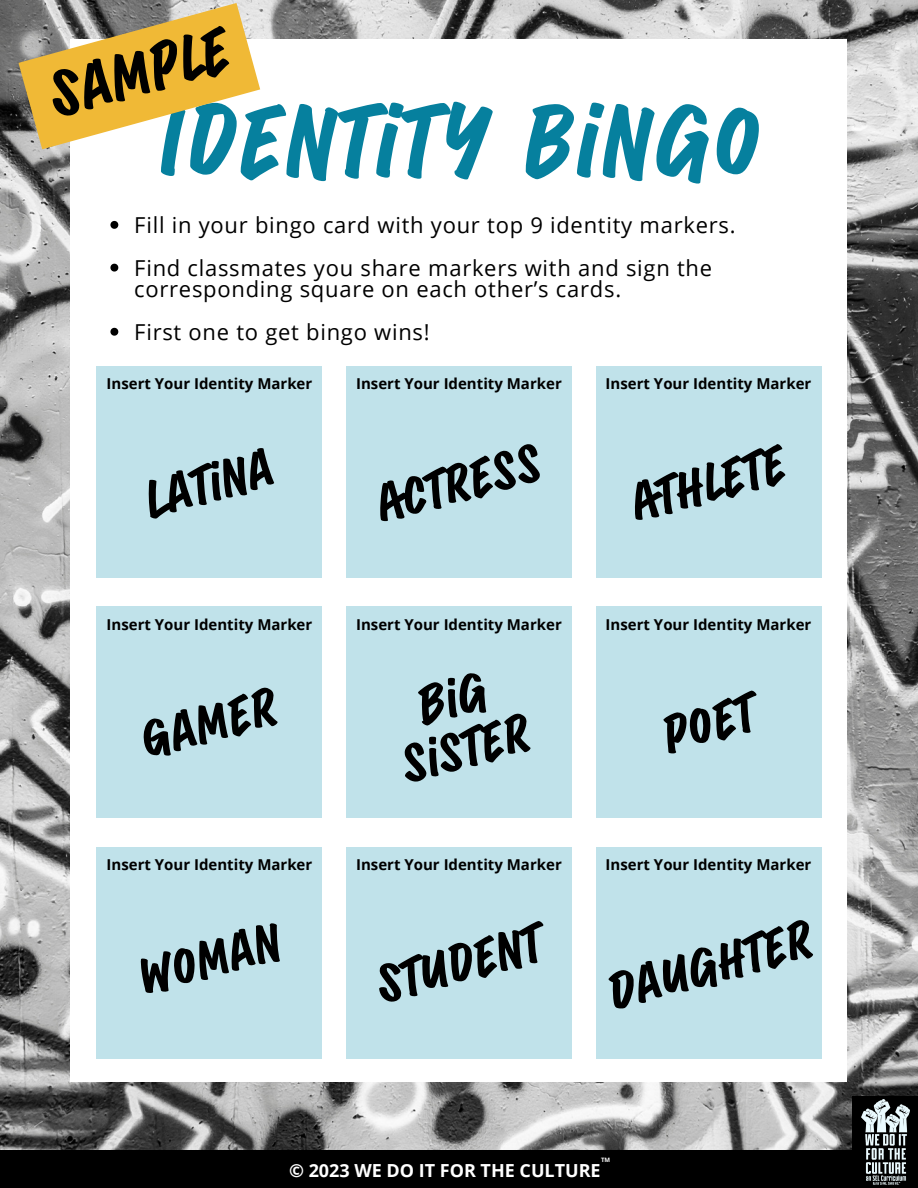
<style>
.page{position:relative;width:918px;height:1188px;background:#fff}
.page>*{position:absolute;margin:0;border:0;box-sizing:border-box;transform-origin:0 0}
.t1{font:700 82.5px "Sandwich Marker Pro";letter-spacing:.025em;color:#06809e}
.t2{font:700 52.5px "Sandwich Marker Pro";color:#000}
.t3{font:700 43.5px "Sandwich Marker Pro";color:#000}
.t4{font:22.05px/21.3px "Open Sans";letter-spacing:.035em;color:#000}
.t5{font:700 18px "Open Sans";color:#fff}
.t6{font:700 15px "Open Sans";color:#000}
.t7{font:700 6px "Open Sans";color:#fff}
</style>
<div class="page">
<img style="left:0;top:0;width:918px;height:1150px">
<div style="left:853px;top:1096px;width:65px;height:92px;background:#000"></div>
<div style="left:71px;top:39px;width:776px;height:1043px;background:#fff"></div>
<div style="left:97px;top:366px;width:225px;height:212px;background:#c0e2ea"></div>
<div style="left:97px;top:606px;width:225px;height:212px;background:#c0e2ea"></div>
<div style="left:97px;top:847px;width:225px;height:212px;background:#c0e2ea"></div>
<div style="left:346px;top:366px;width:226px;height:212px;background:#c0e2ea"></div>
<div style="left:346px;top:606px;width:226px;height:212px;background:#c0e2ea"></div>
<div style="left:346px;top:847px;width:226px;height:212px;background:#c0e2ea"></div>
<div style="left:596px;top:366px;width:225px;height:212px;background:#c0e2ea"></div>
<div style="left:596px;top:606px;width:225px;height:212px;background:#c0e2ea"></div>
<div style="left:596px;top:847px;width:225px;height:212px;background:#c0e2ea"></div>
<div style="left:0;top:1150px;width:918px;height:38px;background:#000"></div>
<img style="left:861px;top:1100px;width:49px;height:84px">
<svg style="left:110px;top:221px;width:8px;height:8px"></svg>
<svg style="left:110px;top:264px;width:8px;height:8px"></svg>
<svg style="left:110px;top:328px;width:8px;height:8px"></svg>
<svg style="left:18px;top:3px;width:242px;height:146px"></svg>
<p class="t2" style="left:42px;top:67px;width:186px;rotate:-15deg">SAMPLE</p>
<p class="t1" style="left:158px;top:93px;width:603px">IDENTITY BINGO</p>
<p class="t4" style="left:134px;top:214px;width:603px">Fill in your bingo card with your top 9 identity markers.</p>
<p class="t4" style="left:134px;top:257px;width:579px">Find classmates you share markers with and sign the corresponding square on each other’s cards.</p>
<p class="t4" style="left:134px;top:321px;width:297px">First one to get bingo wins!</p>
<p class="t6" style="left:107px;top:373px;width:207px">Insert Your Identity Marker</p>
<p class="t6" style="left:356px;top:373px;width:207px">Insert Your Identity Marker</p>
<p class="t6" style="left:606px;top:373px;width:207px">Insert Your Identity Marker</p>
<p class="t3" style="left:139px;top:476px;width:132px;rotate:-15deg">LATINA</p>
<p class="t3" style="left:370px;top:481px;width:170px;rotate:-15deg">ACTRESS</p>
<p class="t3" style="left:625px;top:480px;width:160px;rotate:-15deg">ATHLETE</p>
<p class="t6" style="left:107px;top:614px;width:207px">Insert Your Identity Marker</p>
<p class="t6" style="left:356px;top:614px;width:207px">Insert Your Identity Marker</p>
<p class="t6" style="left:606px;top:614px;width:207px">Insert Your Identity Marker</p>
<p class="t3" style="left:135px;top:717px;width:140px;rotate:-15deg">GAMER</p>
<p class="t3" style="left:395px;top:741px;width:132px;rotate:-15deg">SISTER</p>
<p class="t3" style="left:656px;top:711px;width:95px;rotate:-15deg">POET</p>
<p class="t6" style="left:107px;top:854px;width:207px">Insert Your Identity Marker</p>
<p class="t6" style="left:356px;top:854px;width:207px">Insert Your Identity Marker</p>
<p class="t6" style="left:606px;top:854px;width:207px">Insert Your Identity Marker</p>
<p class="t3" style="left:132px;top:954px;width:148px;rotate:-15deg">WOMAN</p>
<p class="t3" style="left:370px;top:962px;width:170px;rotate:-15deg">STUDENT</p>
<p class="t3" style="left:602px;top:968px;width:211px;rotate:-15deg">DAUGHTER</p>
<p class="t7" style="left:601px;top:1156px;width:11px">TM</p>
<p class="t5" style="left:289px;top:1158px;width:313px">© 2023 WE DO IT FOR THE CULTURE</p>
</div>
